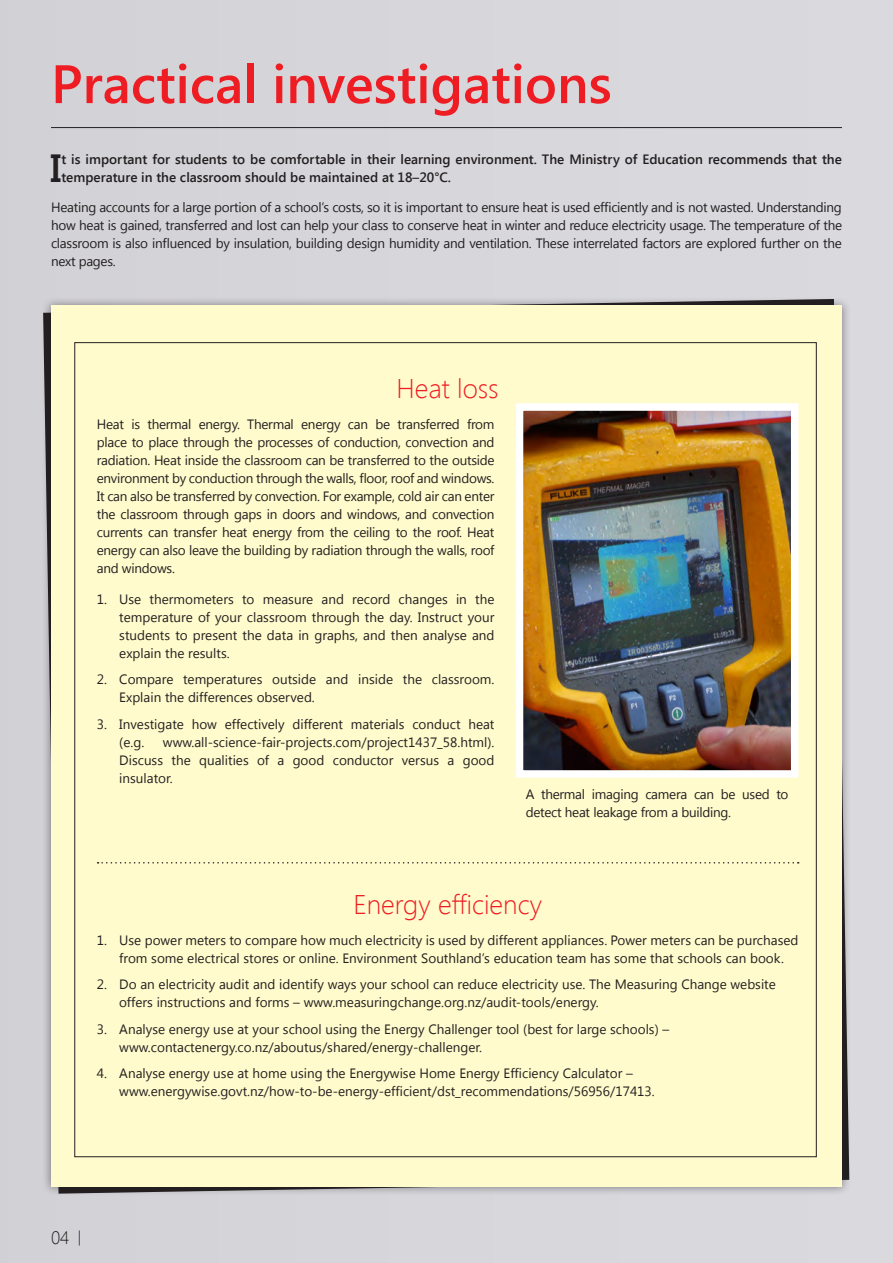
<style>
.page{position:relative;width:893px;height:1263px;background:#d7d6db}
.page>*{position:absolute;margin:0;border:0;box-sizing:border-box;transform-origin:0 0}
.Heading_1{font:600 54px "Segoe UI";color:#ee1d23}
.Intro{font:600 39.15px "Segoe UI";color:#231f20}
.Heading_2{font:300 27px "Segoe UI";color:#ee1d23}
.t1{font:300 18px "Segoe UI";color:#231f20}
.Bullets{font:13.5px/18px "Segoe UI";color:#231f20}
.Body{font:13.5px/18px "Segoe UI";letter-spacing:-.02em;color:#231f20;text-align:justify}
.Intro-2{font:600 13.5px/18px "Segoe UI";color:#231f20}
.s1{font-size:15px}
</style>
<div class="page">
<div style="left:42px;top:297px;width:809px;height:899px;background:#231f20;opacity:.5"></div>
<div style="left:51px;top:306px;width:791px;height:881px;background:#fffbcc"></div>
<img style="left:525px;top:412px;width:264px;height:357px">
<div style="left:516px;top:403px;width:282px;height:375px;border:8px solid #fff"></div>
<hr style="left:51px;top:127px;width:791px;height:1px;background:#231f20">
<svg style="left:98px;top:862px;width:701px;height:1px"></svg>
<p class="Heading_1" style="left:51px;top:46px;width:562px">Practical investigations</p>
<p class="Intro" style="left:50px;top:140px;width:13px">I</p>
<p class="Intro-2" style="left:61px;top:149px;width:782px">t is important for students to be comfortable in their learning environment. The Ministry of Education recommends that the temperature in the classroom should be maintained at 18–20°C.</p>
<p class="Body" style="left:51px;top:198px;width:793px">Heating accounts for a large portion of a school’s costs, so it is important to ensure heat is used efficiently and is not wasted. Understanding how heat is gained, transferred and lost can help your class to conserve heat in winter and reduce electricity usage. The temperature of the classroom is also influenced by insulation, building design humidity and ventilation. These interrelated factors are explored further on the next pages.</p>
<p class="Heading_2" style="left:396px;top:370px;width:104px">Heat loss</p>
<p class="Body" style="left:97px;top:414px;width:399px">Heat is thermal energy. Thermal energy can be transferred from place to place through the processes of conduction, convection and radiation. Heat inside the classroom can be transferred to the outside environment by conduction through the walls, floor, roof and windows.<br>It can also be transferred by convection. For example, cold air can enter the classroom through gaps in doors and windows, and convection currents can transfer heat energy from the ceiling to the roof. Heat energy can also leave the building by radiation through the walls, roof and windows.</p>
<p class="Bullets" style="left:119px;top:589px;width:377px;text-align:justify;text-indent:-22px">1. Use thermometers to measure and record changes in the temperature of your classroom through the day. Instruct your students to present the data in graphs, and then analyse and explain the results.</p>
<p class="Bullets" style="left:119px;top:670px;width:377px;text-indent:-22px">2. Compare temperatures outside and inside the classroom.<br>Explain the differences observed.</p>
<p class="Bullets" style="left:119px;top:714px;width:377px;text-indent:-22px">3. Investigate how effectively different materials conduct heat (e.g.</p>
<p class="Bullets" style="left:119px;top:732px;width:377px;text-align:justify;text-indent:44px">www.all-science-fair-projects.com/project1437_58.html).<br>Discuss the qualities of a good conductor versus a good insulator.</p>
<p class="Body" style="left:526px;top:785px;width:264px">A thermal imaging camera can be used to detect heat leakage from a building.</p>
<p class="Heading_2" style="left:353px;top:886px;width:190px">Energy efficiency</p>
<p class="Bullets" style="left:119px;top:930px;width:681px;text-indent:-22px">1. Use power meters to compare how much electricity is used by different appliances. Power meters can be purchased from some electrical stores or online. Environment Southland’s education team has some that schools can book.</p>
<p class="Bullets" style="left:119px;top:975px;width:658px;text-indent:-22px">2. Do an electricity audit and identify ways your school can reduce electricity use. The Measuring Change website offers instructions and forms – www.measuringchange.org.nz/audit-tools/energy.</p>
<p class="Bullets" style="left:119px;top:1019px;width:551px;text-indent:-22px">3. Analyse energy use at your school using the Energy Challenger tool (best for large schools) – www.contactenergy.co.nz/aboutus/shared/energy-challenger.</p>
<p class="Bullets" style="left:119px;top:1064px;width:537px;text-indent:-23px">4. Analyse energy use at home using the Energywise Home Energy Efficiency Calculator – www.energywise.govt.nz/how-to-be-energy-efficient/dst_recommendations/56956/17413.</p>
<p class="t1" style="left:51px;top:1225px;width:32px">04 <span class="s1">|</span></p>
</div>
